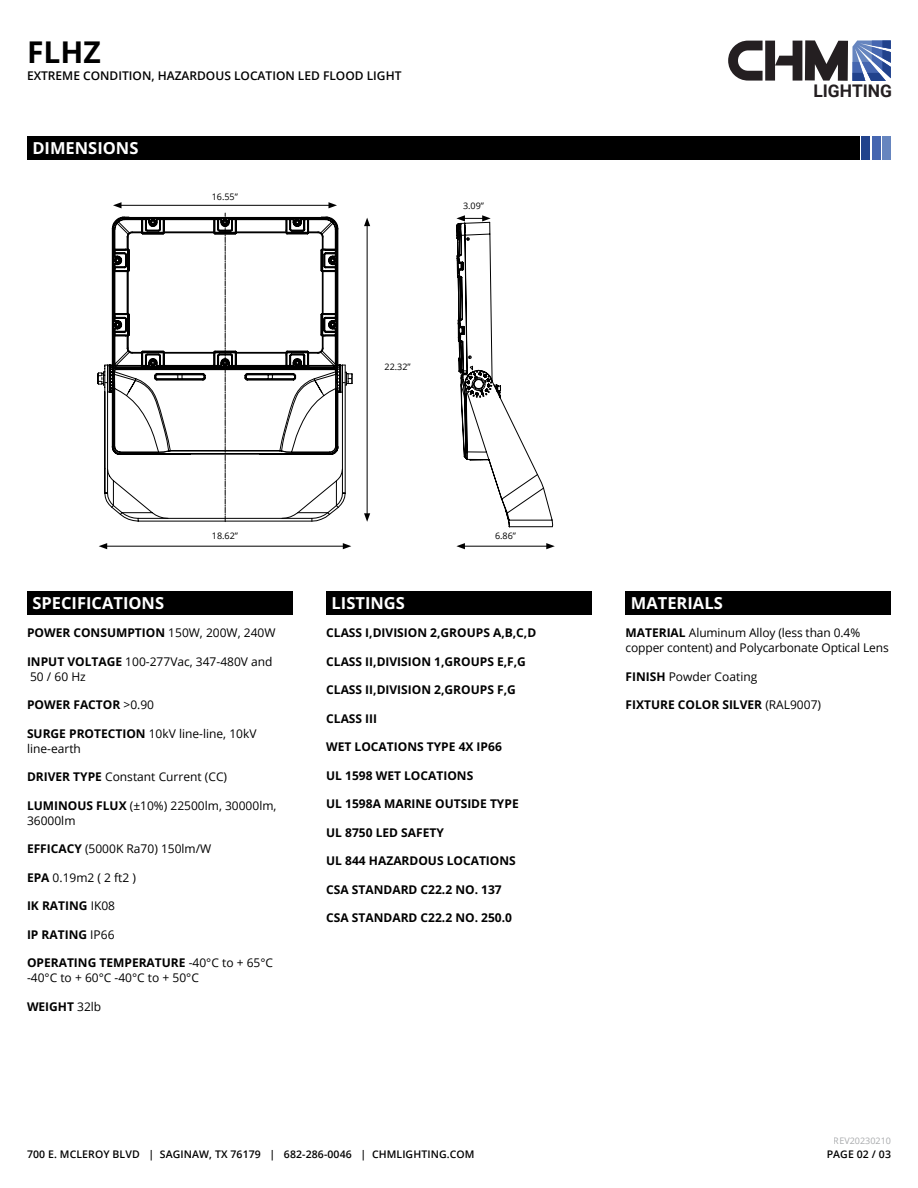
<style>
.page{position:relative;width:918px;height:1188px;background:#fff}
.page>*{position:absolute;margin:0;border:0;box-sizing:border-box;transform-origin:0 0}
.t1{font:700 30px "Open Sans";color:#000}
.t2{font:700 17.4px "Roboto";color:#241f21}
.t3{font:700 16.5px "Open Sans";color:#fff}
.t4{font:700 12px "Open Sans";color:#000}
.t5{font:12px/15px "Open Sans";color:#000}
.t6{font:600 12px "Open Sans";color:#000}
.t7{font:600 10.5px "Open Sans";letter-spacing:.01em;color:#000}
.t8{font:9px "Open Sans";color:#000}
.t9{font:9px "Open Sans";color:#939598}
.s1{font-weight:400}
.s2{font-weight:700}
</style>
<div class="page">
<svg style="left:728px;top:40px;width:163px;height:41px"></svg>
<div style="left:27px;top:136px;width:832px;height:23px;background:#000"></div>
<div style="left:862px;top:136px;width:8px;height:23px;background:#21428c"></div>
<div style="left:872px;top:136px;width:8px;height:23px;background:#4566b0"></div>
<div style="left:883px;top:136px;width:8px;height:23px;background:#6685bf"></div>
<div style="left:27px;top:591px;width:265px;height:23px;background:#000"></div>
<div style="left:326px;top:591px;width:266px;height:23px;background:#000"></div>
<div style="left:626px;top:591px;width:265px;height:23px;background:#000"></div>
<hr style="left:462px;top:546px;width:87px;height:1px;background:#000">
<svg style="left:456px;top:543px;width:9px;height:6px"></svg>
<svg style="left:546px;top:543px;width:9px;height:6px"></svg>
<hr style="left:119px;top:205px;width:212px;height:1px;background:#000">
<svg style="left:113px;top:202px;width:9px;height:6px"></svg>
<svg style="left:328px;top:202px;width:9px;height:6px"></svg>
<hr style="left:105px;top:546px;width:240px;height:1px;background:#000">
<svg style="left:99px;top:543px;width:8px;height:6px"></svg>
<svg style="left:343px;top:543px;width:8px;height:6px"></svg>
<hr style="left:367px;top:224px;width:1px;height:292px;background:#000">
<svg style="left:364px;top:218px;width:6px;height:8px"></svg>
<svg style="left:364px;top:513px;width:6px;height:9px"></svg>
<svg style="left:456px;top:215px;width:97px;height:312px"></svg>
<svg style="left:104px;top:213px;width:244px;height:309px"></svg>
<h1 class="t1" style="left:27px;top:32px;width:75px">FLHZ</h1>
<p class="t6" style="left:27px;top:67px;width:376px">EXTREME CONDITION, HAZARDOUS LOCATION LED FLOOD LIGHT</p>
<h3 class="t3" style="left:32px;top:136px;width:108px">DIMENSIONS</h3>
<p class="t8" style="left:212px;top:191px;width:28px">16.55”</p>
<p class="t8" style="left:463px;top:200px;width:22px">3.09”</p>
<p class="t8" style="left:385px;top:361px;width:28px">22.32”</p>
<p class="t8" style="left:212px;top:530px;width:28px">18.62”</p>
<p class="t8" style="left:495px;top:530px;width:22px">6.86”</p>
<h2 class="t2" style="left:813px;top:79px;width:80px">LIGHTING</h2>
<h3 class="t3" style="left:32px;top:591px;width:133px">SPECIFICATIONS</h3>
<h3 class="t3" style="left:332px;top:591px;width:75px">LISTINGS</h3>
<h3 class="t3" style="left:631px;top:591px;width:93px">MATERIALS</h3>
<p class="t4" style="left:27px;top:625px;width:250px">POWER CONSUMPTION <span class="s1">150W, 200W, 240W</span></p>
<p class="t5" style="left:27px;top:654px;width:247px"><span class="s2">INPUT VOLTAGE</span> 100-277Vac, 347-480V and<br>50 / 60 Hz</p>
<p class="t4" style="left:27px;top:697px;width:129px">POWER FACTOR <span class="s1">&gt;0.90</span></p>
<p class="t5" style="left:27px;top:726px;width:231px"><span class="s2">SURGE PROTECTION</span> 10kV line-line, 10kV line-earth</p>
<p class="t5" style="left:27px;top:769px;width:202px"><span class="s2">DRIVER TYPE</span> Constant Current (CC)</p>
<p class="t5" style="left:27px;top:798px;width:251px"><span class="s2">LUMINOUS FLUX</span> (±10%) 22500lm, 30000lm,<br>36000lm</p>
<p class="t5" style="left:27px;top:841px;width:186px"><span class="s2">EFFICACY</span> (5000K Ra70) 150lm/W</p>
<p class="t5" style="left:27px;top:870px;width:111px"><span class="s2">EPA</span> 0.19m2 ( 2 ft2 )</p>
<p class="t4" style="left:27px;top:898px;width:90px">IK RATING <span class="s1">IK08</span></p>
<p class="t4" style="left:27px;top:926px;width:89px">IP RATING <span class="s1">IP66</span></p>
<p class="t5" style="left:27px;top:955px;width:248px"><span class="s2">OPERATING TEMPERATURE</span> -40°C to + 65°C -40°C to + 60°C -40°C to + 50°C</p>
<p class="t4" style="left:27px;top:998px;width:76px">WEIGHT <span class="s1">32lb</span></p>
<p class="t5" style="left:626px;top:625px;width:265px"><span class="s2">MATERIAL</span> Aluminum Alloy (less than 0.4% copper content) and Polycarbonate Optical Lens</p>
<p class="t5" style="left:626px;top:669px;width:133px"><span class="s2">FINISH</span> Powder Coating</p>
<p class="t4" style="left:626px;top:697px;width:197px">FIXTURE COLOR SILVER <span class="s1">(RAL9007)</span></p>
<p class="t4" style="left:326px;top:625px;width:211px">CLASS I,DIVISION 2,GROUPS A,B,C,D</p>
<p class="t4" style="left:326px;top:653px;width:201px">CLASS II,DIVISION 1,GROUPS E,F,G</p>
<p class="t4" style="left:326px;top:682px;width:191px">CLASS II,DIVISION 2,GROUPS F,G</p>
<p class="t4" style="left:326px;top:710px;width:52px">CLASS III</p>
<p class="t4" style="left:326px;top:739px;width:177px">WET LOCATIONS TYPE 4X IP66</p>
<p class="t4" style="left:326px;top:767px;width:149px">UL 1598 WET LOCATIONS</p>
<p class="t4" style="left:326px;top:796px;width:194px">UL 1598A MARINE OUTSIDE TYPE</p>
<p class="t4" style="left:326px;top:824px;width:119px">UL 8750 LED SAFETY</p>
<p class="t4" style="left:326px;top:853px;width:191px">UL 844 HAZARDOUS LOCATIONS</p>
<p class="t4" style="left:326px;top:881px;width:177px">CSA STANDARD C22.2 NO. 137</p>
<p class="t4" style="left:326px;top:910px;width:187px">CSA STANDARD C22.2 NO. 250.0</p>
<p class="t9" style="left:834px;top:1135px;width:59px">REV20230210</p>
<p class="t7" style="left:27px;top:1147px;width:449px">700 E. MCLEROY BLVD | SAGINAW, TX 76179 | 682-286-0046 | CHMLIGHTING.COM</p>
<p class="t7" style="left:827px;top:1147px;width:66px">PAGE 02 / 03</p>
</div>
